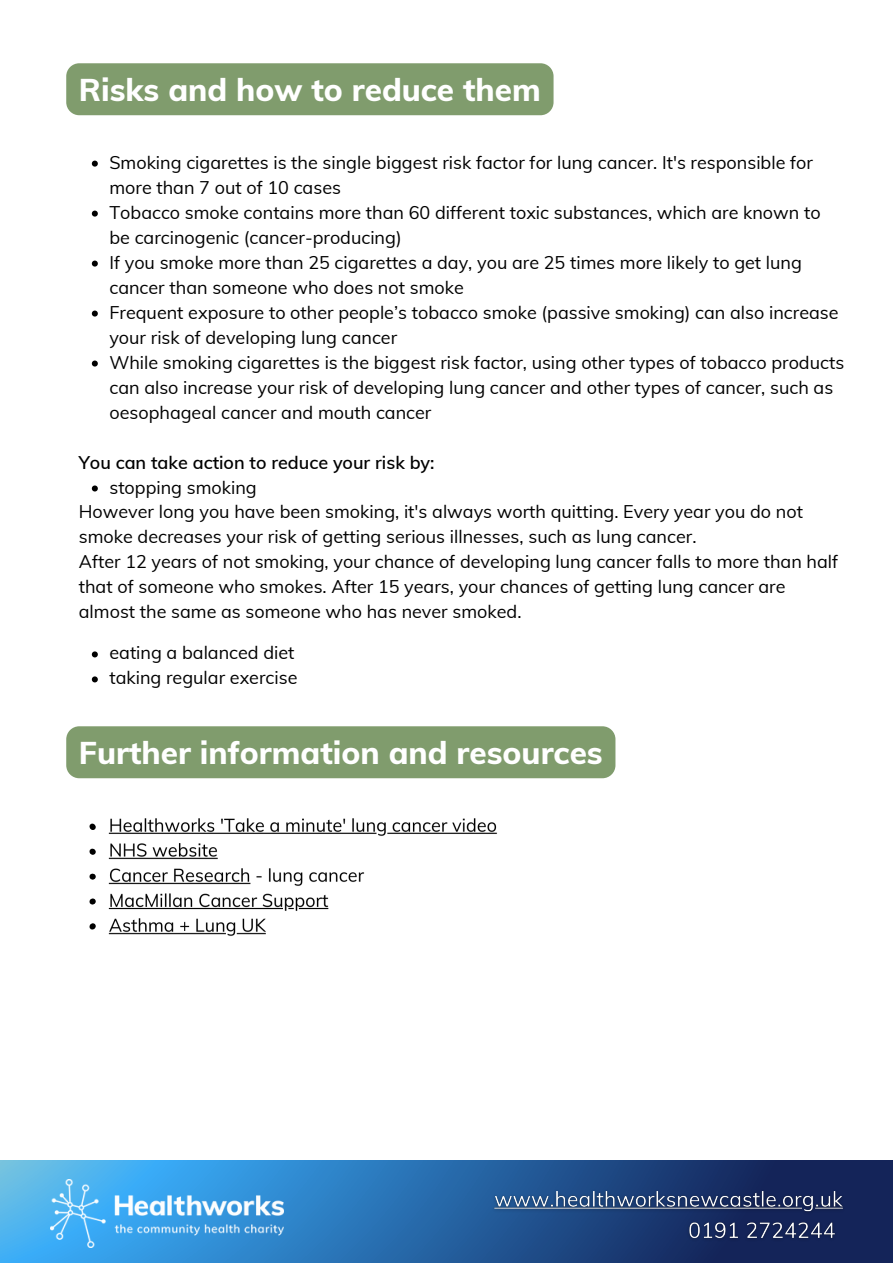
<style>
.page{position:relative;width:893px;height:1264px;background:#fff}
.page>*{position:absolute;margin:0;border:0;box-sizing:border-box;transform-origin:0 0}
.t1{font:800 31.5px "Muli";color:#fff}
.t2{font:18px/25px "Muli";color:#000}
.t3{font:600 18px "Muli";color:#000}
</style>
<div class="page">
<svg style="left:92px;top:161px;width:6px;height:6px"></svg>
<svg style="left:92px;top:210px;width:6px;height:6px"></svg>
<svg style="left:92px;top:260px;width:6px;height:6px"></svg>
<svg style="left:92px;top:310px;width:6px;height:6px"></svg>
<svg style="left:92px;top:360px;width:6px;height:6px"></svg>
<svg style="left:92px;top:485px;width:6px;height:6px"></svg>
<svg style="left:92px;top:651px;width:6px;height:6px"></svg>
<svg style="left:92px;top:676px;width:6px;height:6px"></svg>
<div style="left:66px;top:63px;width:487px;height:52px;background:#809c6d;border-radius:13px"></div>
<svg style="left:0;top:1161px;width:892px;height:101px;background:#2967a5"></svg>
<img style="left:51px;top:1179px;width:232px;height:68px">
<img style="left:683px;top:1218px;width:158px;height:32px">
<img style="left:488px;top:1179px;width:360px;height:39px">
<div style="left:66px;top:726px;width:549px;height:52px;background:#809c6d;border-radius:13px"></div>
<img style="left:89px;top:818px;width:408px;height:118px">
<h1 class="t1" style="left:79px;top:69px;width:463px">Risks and how to reduce them</h1>
<p class="t2" style="left:109px;top:149px;width:736px">Smoking cigarettes is the single biggest risk factor for lung cancer. It's responsible for more than 7 out of 10 cases<br>Tobacco smoke contains more than 60 different toxic substances, which are known to be carcinogenic (cancer-producing)<br>If you smoke more than 25 cigarettes a day, you are 25 times more likely to get lung cancer than someone who does not smoke<br>Frequent exposure to other people’s tobacco smoke (passive smoking) can also increase your risk of developing lung cancer<br>While smoking cigarettes is the biggest risk factor, using other types of tobacco products can also increase your risk of developing lung cancer and other types of cancer, such as oesophageal cancer and mouth cancer</p>
<p class="t3" style="left:79px;top:450px;width:357px">You can take action to reduce your risk by:</p>
<p class="t2" style="left:79px;top:499px;width:760px">However long you have been smoking, it's always worth quitting. Every year you do not smoke decreases your risk of getting serious illnesses, such as lung cancer.<br>After 12 years of not smoking, your chance of developing lung cancer falls to more than half that of someone who smokes. After 15 years, your chances of getting lung cancer are almost the same as someone who has never smoked.</p>
<p class="t2" style="left:109px;top:474px;width:149px">stopping smoking</p>
<p class="t2" style="left:109px;top:640px;width:189px">eating a balanced diet taking regular exercise</p>
<h1 class="t1" style="left:79px;top:732px;width:525px">Further information and resources</h1>
</div>
